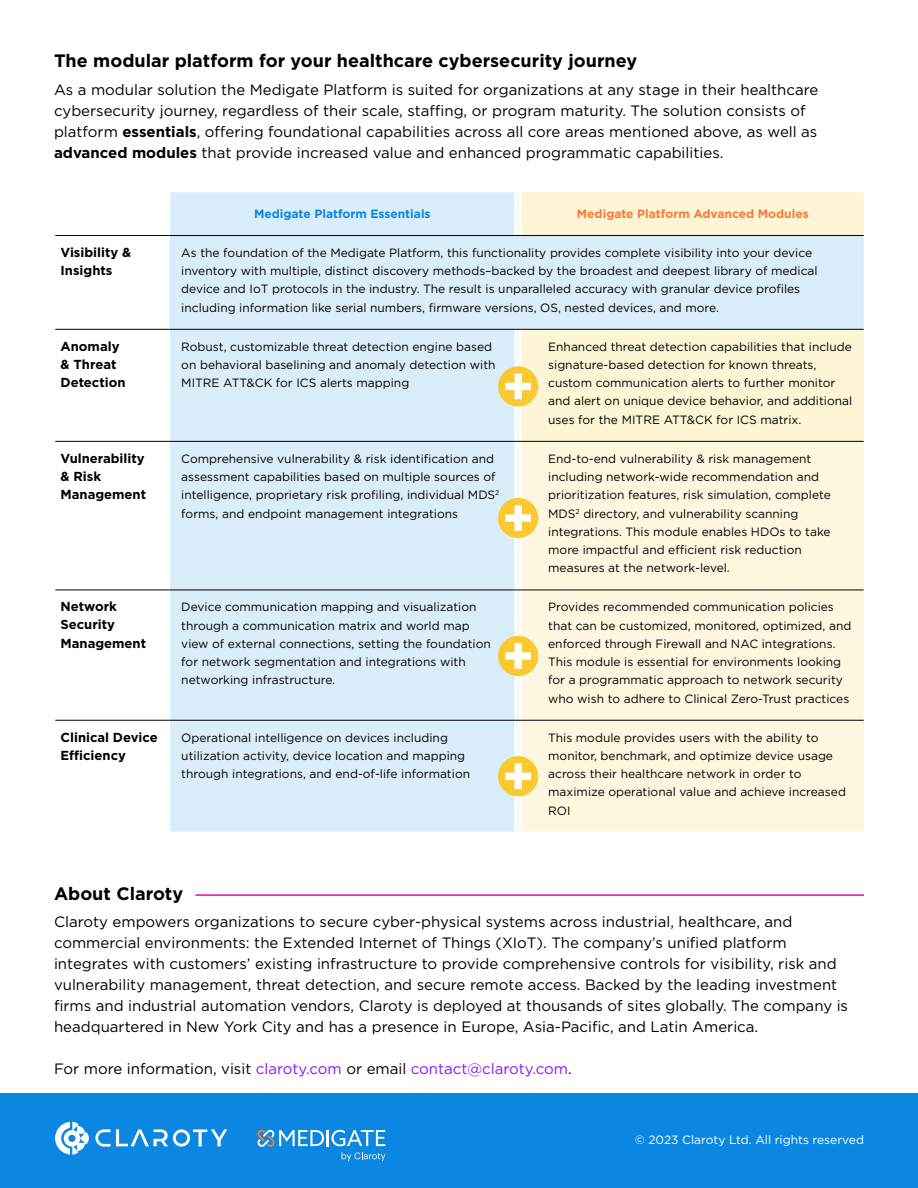
<style>
.page{position:relative;width:918px;height:1188px;background:#fff}
.page>*{position:absolute;margin:0;border:0;box-sizing:border-box;transform-origin:0 0}
.H3_Section_Title{font:700 18px "Gotham";color:#000}
.H3_Section_Title-2{font:15px/21px "Gotham";color:#000}
.Body_Copy{font:15px "Gotham";color:#000}
.Body_Copy-2{font:700 13.05px/18.3px "Gotham";color:#000}
.Body_Copy-3{font:12px/18.3px "Gotham";color:#000}
.t1{font:12px "Gotham";color:#fff}
.Body_Copy-4{font:700 12px "Gotham";color:#f57d36}
.Body_Copy-5{font:700 12px "Gotham";color:#0b87e1}
.s1{font-weight:700}
.s2{color:#8815ff}
</style>
<div class="page">
<div style="left:0;top:1094px;width:918px;height:94px;background:#0b87e1"></div>
<svg style="left:55px;top:1122px;width:172px;height:33px"></svg>
<svg style="left:257px;top:1130px;width:128px;height:31px"></svg>
<div style="left:170px;top:192px;width:328px;height:640px;background:#daedfa"></div>
<svg style="left:538px;top:192px;width:326px;height:249px;background:#f0f0e3"></svg>
<div style="left:538px;top:442px;width:326px;height:390px;background:#fef7e0"></div>
<hr style="left:55px;top:235px;width:115px;height:1px;background:#000">
<hr style="left:170px;top:235px;width:345px;height:1px;background:#000">
<hr style="left:521px;top:235px;width:343px;height:1px;background:#000">
<hr style="left:55px;top:329px;width:115px;height:1px;background:#000">
<hr style="left:170px;top:329px;width:345px;height:1px;background:#000">
<hr style="left:521px;top:329px;width:343px;height:1px;background:#000">
<hr style="left:55px;top:441px;width:115px;height:1px;background:#000">
<hr style="left:170px;top:441px;width:345px;height:1px;background:#000">
<hr style="left:521px;top:441px;width:343px;height:1px;background:#000">
<hr style="left:55px;top:590px;width:115px;height:1px;background:#000">
<hr style="left:170px;top:590px;width:345px;height:1px;background:#000">
<hr style="left:521px;top:590px;width:343px;height:1px;background:#000">
<hr style="left:55px;top:720px;width:115px;height:1px;background:#000">
<hr style="left:170px;top:720px;width:345px;height:1px;background:#000">
<hr style="left:521px;top:720px;width:343px;height:1px;background:#000">
<svg style="left:498px;top:192px;width:40px;height:640px;background:#ebead2"></svg>
<hr style="left:195px;top:894px;width:669px;height:2px;background:#e20ab7">
<p class="H3_Section_Title" style="left:54px;top:50px;width:585px">The modular platform for your healthcare cybersecurity journey</p>
<p class="H3_Section_Title-2" style="left:54px;top:79px;width:766px">As a modular solution the Medigate Platform is suited for organizations at any stage in their healthcare cybersecurity journey, regardless of their scale, staffing, or program maturity. The solution consists of platform <span class="s1">essentials</span>, offering foundational capabilities across all core areas mentioned above, as well as <span class="s1">advanced modules</span> that provide increased value and enhanced programmatic capabilities.</p>
<p class="Body_Copy-5" style="left:254px;top:207px;width:178px">Medigate Platform Essentials</p>
<p class="Body_Copy-4" style="left:577px;top:207px;width:233px">Medigate Platform Advanced Modules</p>
<p class="Body_Copy-2" style="left:61px;top:243px;width:72px">Visibility &amp;<br>Insights</p>
<p class="Body_Copy-3" style="left:181px;top:243px;width:638px">As the foundation of the Medigate Platform, this functionality provides complete visibility into your device inventory with multiple, distinct discovery methods–backed by the broadest and deepest library of medical device and IoT protocols in the industry. The result is unparalleled accuracy with granular device profiles including information like serial numbers, firmware versions, OS, nested devices, and more.</p>
<p class="Body_Copy-2" style="left:61px;top:336px;width:67px">Anomaly &amp; Threat<br>Detection</p>
<p class="Body_Copy-3" style="left:181px;top:337px;width:316px">Robust, customizable threat detection engine based on behavioral baselining and anomaly detection with<br>MITRE ATT&amp;CK for ICS alerts mapping</p>
<p class="Body_Copy-3" style="left:548px;top:337px;width:306px">Enhanced threat detection capabilities that include signature-based detection for known threats, custom communication alerts to further monitor and alert on unique device behavior, and additional uses for the MITRE ATT&amp;CK for ICS matrix.</p>
<p class="Body_Copy-2" style="left:61px;top:449px;width:87px">Vulnerability &amp; Risk<br>Management</p>
<p class="Body_Copy-3" style="left:181px;top:449px;width:320px">Comprehensive vulnerability &amp; risk identification and assessment capabilities based on multiple sources of intelligence, proprietary risk profiling, individual MDS<sup>2 </sup>forms, and endpoint management integrations</p>
<p class="Body_Copy-3" style="left:548px;top:449px;width:284px">End-to-end vulnerability &amp; risk management including network-wide recommendation and prioritization features, risk simulation, complete MDS<sup>2</sup> directory, and vulnerability scanning integrations. This module enables HDOs to take more impactful and efficient risk reduction measures at the network-level.</p>
<p class="Body_Copy-2" style="left:61px;top:597px;width:87px">Network<br>Security<br>Management</p>
<p class="Body_Copy-3" style="left:181px;top:598px;width:311px">Device communication mapping and visualization through a communication matrix and world map view of external connections, setting the foundation for network segmentation and integrations with networking infrastructure.</p>
<p class="Body_Copy-3" style="left:548px;top:598px;width:305px">Provides recommended communication policies that can be customized, monitored, optimized, and enforced through Firewall and NAC integrations.<br>This module is essential for environments looking for a programmatic approach to network security who wish to adhere to Clinical Zero-Trust practices</p>
<p class="Body_Copy-2" style="left:61px;top:727px;width:99px">Clinical Device<br>Efficiency</p>
<p class="Body_Copy-3" style="left:181px;top:728px;width:290px">Operational intelligence on devices including utilization activity, device location and mapping through integrations, and end-of-life information</p>
<p class="Body_Copy-3" style="left:548px;top:728px;width:299px">This module provides users with the ability to monitor, benchmark, and optimize device usage across their healthcare network in order to maximize operational value and achieve increased ROI</p>
<p class="H3_Section_Title" style="left:54px;top:883px;width:131px">About Claroty</p>
<p class="H3_Section_Title-2" style="left:54px;top:911px;width:796px">Claroty empowers organizations to secure cyber-physical systems across industrial, healthcare, and commercial environments: the Extended Internet of Things (XIoT). The company’s unified platform integrates with customers’ existing infrastructure to provide comprehensive controls for visibility, risk and vulnerability management, threat detection, and secure remote access. Backed by the leading investment firms and industrial automation vendors, Claroty is deployed at thousands of sites globally. The company is headquartered in New York City and has a presence in Europe, Asia-Pacific, and Latin America.</p>
<p class="Body_Copy" style="left:54px;top:1059px;width:519px">For more information, visit <span class="s2">claroty.com</span> or email <span class="s2">contact@claroty.com</span>.</p>
<p class="t1" style="left:635px;top:1132px;width:231px">© 2023 Claroty Ltd. All rights reserved</p>
</div>
